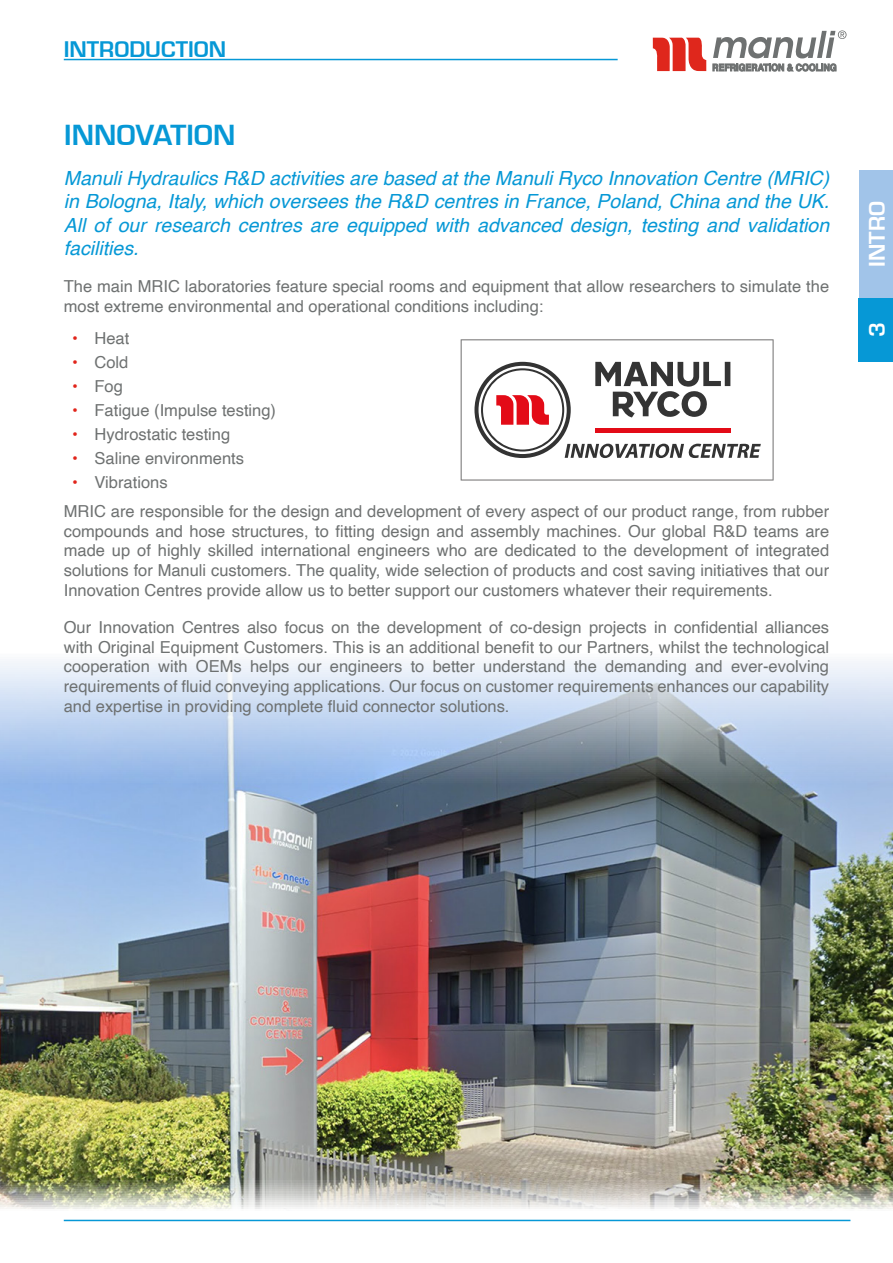
<style>
.page{position:relative;width:893px;height:1263px;background:#fff}
.page>*{position:absolute;margin:0;border:0;box-sizing:border-box;transform-origin:0 0}
.t1{font:600 27px "Eurostile";color:#0698d6}
.t2{font:600 21px "Eurostile";color:#0698d6}
.t3{font:600 21px "Eurostile";color:#fff}
.t4{font:italic 19.5px/23.4px "Helvetica";color:#0698d6;text-align:justify}
.t5{font:16.5px/19.8px "Helvetica";color:#6e7171}
.s1{color:#e1251b}
</style>
<div class="page">
<hr style="left:64px;top:1220px;width:786px;height:1px;background:#0698d6">
<div style="left:859px;top:298px;width:34px;height:63px;background:#0698d6"></div>
<div style="left:859px;top:170px;width:34px;height:128px;background:#a1c4e9"></div>
<svg style="left:653px;top:37px;width:53px;height:34px"></svg>
<svg style="left:713px;top:30px;width:133px;height:41px"></svg>
<hr style="left:64px;top:59px;width:554px;height:1px;background:#0698d6">
<img style="left:0;top:661px;width:893px;height:559px">
<svg style="left:461px;top:339px;width:313px;height:141px"></svg>
<hr style="left:595px;top:428px;width:135px;height:4px;background:#e30b17">
<p class="t2" style="left:64px;top:36px;width:164px">INTRODUCTION</p>
<h1 class="t1" style="left:64px;top:118px;width:173px">INNOVATION</h1>
<p class="t4" style="left:64px;top:167px;width:767px">Manuli Hydraulics R&amp;D activities are based at the Manuli Ryco Innovation Centre (MRIC) in Bologna, Italy, which oversees the R&amp;D centres in France, Poland, China and the UK.<br>All of our research centres are equipped with advanced design, testing and validation facilities.</p>
<p class="t5" style="left:64px;top:277px;width:767px">The main MRIC laboratories feature special rooms and equipment that allow researchers to simulate the most extreme environmental and operational conditions including:</p>
<p class="t5" style="left:72px;top:329px;width:59px"><span class="s1">•</span> Heat</p>
<p class="t5" style="left:72px;top:353px;width:58px"><span class="s1">•</span> Cold</p>
<p class="t5" style="left:72px;top:377px;width:52px"><span class="s1">•</span> Fog</p>
<p class="t5" style="left:72px;top:401px;width:205px"><span class="s1">•</span> Fatigue (Impulse testing)</p>
<p class="t5" style="left:72px;top:425px;width:159px"><span class="s1">•</span> Hydrostatic testing</p>
<p class="t5" style="left:72px;top:449px;width:173px"><span class="s1">•</span> Saline environments</p>
<p class="t5" style="left:64px;top:469px;width:767px;line-height:28.3px;text-indent:8px"><span class="s1">•</span> Vibrations<br>MRIC are responsible for the design and development of every aspect of our product range, from rubber</p>
<p class="t5" style="left:64px;top:521px;width:767px;text-align:justify">compounds and hose structures, to fitting design and assembly machines. Our global R&amp;D teams are made up of highly skilled international engineers who are dedicated to the development of integrated solutions for Manuli customers. The quality, wide selection of products and cost saving initiatives that our Innovation Centres provide allow us to better support our customers whatever their requirements.</p>
<p class="t5" style="left:64px;top:618px;width:767px;text-align:justify">Our Innovation Centres also focus on the development of co-design projects in confidential alliances with Original Equipment Customers. This is an additional benefit to our Partners, whilst the technological cooperation with OEMs helps our engineers to better understand the demanding and ever-evolving requirements of fluid conveying applications. Our focus on customer requirements enhances our capability and expertise in providing complete fluid connector solutions.</p>
<p class="t3" style="left:864px;top:267px;width:67px;rotate:-90deg">INTRO</p>
<p class="t3" style="left:864px;top:337px;width:16px;rotate:-90deg">3</p>
</div>
